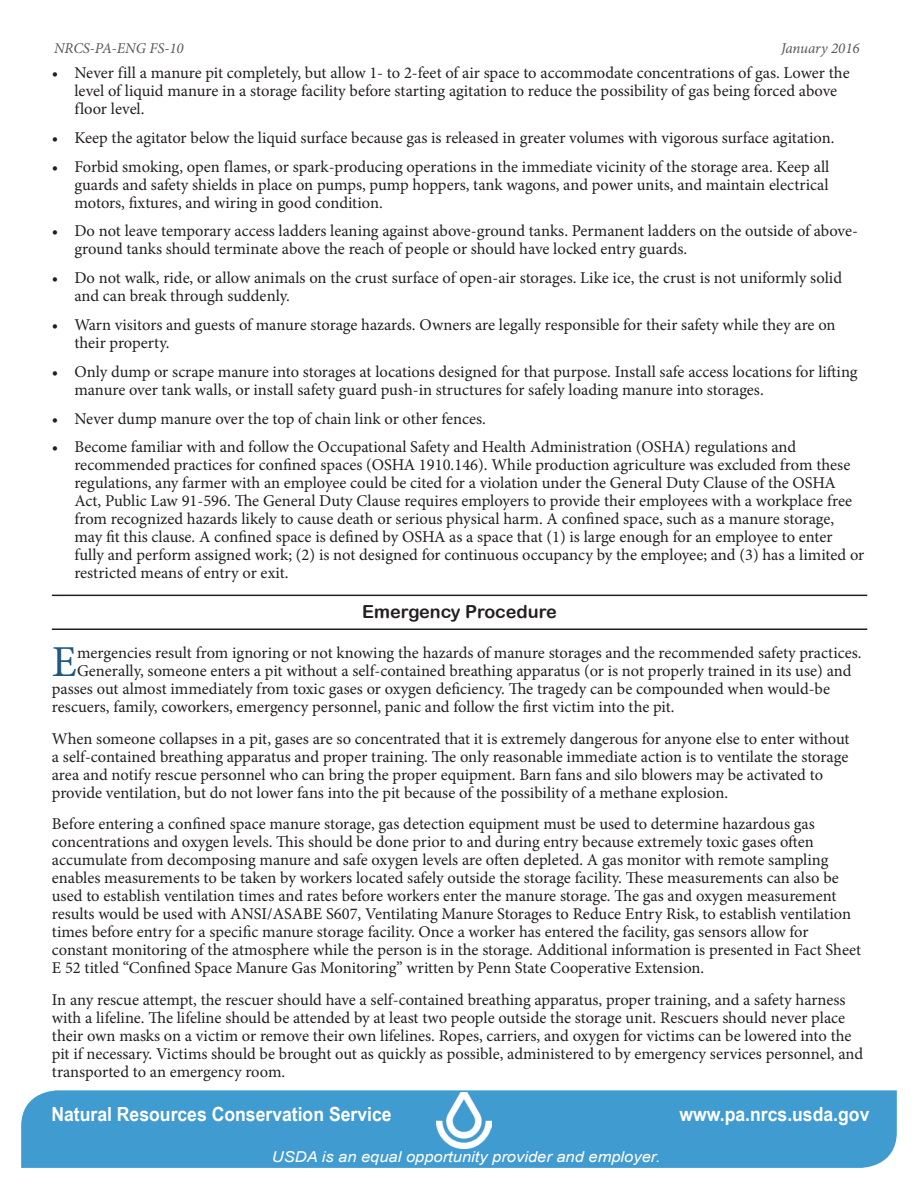
<style>
.page{position:relative;width:918px;height:1188px;background:#fff}
.page>*{position:absolute;margin:0;border:0;box-sizing:border-box;transform-origin:0 0}
.Body_text{font:44.25px "Minion Pro";color:#205882}
.t1{font:700 19.5px "Arial Narrow";color:#fff;scale:1.1 1}
.Subhead_1{font:18px "Arial Rounded MT Bold";color:#231f20}
.Body_text-2{font:16.5px/18px "Minion Pro";color:#231f20}
.t2{font:italic 15px "Arial";color:#fff;scale:1.1 1}
.t3{font:italic 15px "Minion Pro";color:#57585a}
</style>
<div class="page">
<hr style="left:52px;top:595px;width:815px;height:1px;background:#231f20">
<hr style="left:52px;top:628px;width:815px;height:2px;background:#231f20">
<div style="left:21px;top:1090px;width:876px;height:78px;background:#409bd1"></div>
<img style="left:437px;top:1092px;width:54px;height:56px">
<p class="t3" style="left:54px;top:38px;width:131px">NRCS-PA-ENG FS-10</p>
<p class="t3" style="left:781px;top:38px;width:80px">January 2016</p>
<p class="Body_text-2" style="left:74px;top:64px;width:777px;text-indent:-22px">• Never fill a manure pit completely, but allow 1- to 2-feet of air space to accommodate concentrations of gas. Lower the level of liquid manure in a storage facility before starting agitation to reduce the possibility of gas being forced above floor level.</p>
<p class="Body_text-2" style="left:52px;top:129px;width:784px">• Keep the agitator below the liquid surface because gas is released in greater volumes with vigorous surface agitation.</p>
<p class="Body_text-2" style="left:74px;top:157px;width:757px;text-align:justify;text-indent:-22px">• Forbid smoking, open flames, or spark-producing operations in the immediate vicinity of the storage area. Keep all guards and safety shields in place on pumps, pump hoppers, tank wagons, and power units, and maintain electrical motors, fixtures, and wiring in good condition.</p>
<p class="Body_text-2" style="left:74px;top:222px;width:785px;text-indent:-22px">• Do not leave temporary access ladders leaning against above-ground tanks. Permanent ladders on the outside of above&shy;ground tanks should terminate above the reach of people or should have locked entry guards.</p>
<p class="Body_text-2" style="left:74px;top:269px;width:769px;text-indent:-22px">• Do not walk, ride, or allow animals on the crust surface of open-air storages. Like ice, the crust is not uniformly solid and can break through suddenly.</p>
<p class="Body_text-2" style="left:74px;top:316px;width:763px;text-indent:-22px">• Warn visitors and guests of manure storage hazards. Owners are legally responsible for their safety while they are on their property.</p>
<p class="Body_text-2" style="left:74px;top:363px;width:785px;text-indent:-22px">• Only dump or scrape manure into storages at locations designed for that purpose. Install safe access locations for lifting manure over tank walls, or install safety guard push-in structures for safely loading manure into storages.</p>
<p class="Body_text-2" style="left:52px;top:409px;width:436px">• Never dump manure over the top of chain link or other fences.</p>
<p class="Body_text-2" style="left:74px;top:438px;width:791px;text-indent:-22px">• Become familiar with and follow the Occupational Safety and Health Administration (OSHA) regulations and recommended practices for confined spaces (OSHA 1910.146). While production agriculture was excluded from these regulations, any farmer with an employee could be cited for a violation under the General Duty Clause of the OSHA Act, Public Law 91-596. The General Duty Clause requires employers to provide their employees with a workplace free from recognized hazards likely to cause death or serious physical harm. A confined space, such as a manure storage, may fit this clause. A confined space is defined by OSHA as a space that (1) is large enough for an employee to enter fully and perform assigned work; (2) is not designed for continuous occupancy by the employee; and (3) has a limited or restricted means of entry or exit.</p>
<p class="Subhead_1" style="left:362px;top:601px;width:196px">Emergency Procedure</p>
<p class="Body_text" style="left:52px;top:632px;width:27px">E</p>
<p class="Body_text-2" style="left:77px;top:644px;width:786px">mergencies result from ignoring or not knowing the hazards of manure storages and the recommended safety practices.</p>
<p class="Body_text-2" style="left:77px;top:662px;width:776px">Generally, someone enters a pit without a self-contained breathing apparatus (or is not properly trained in its use) and</p>
<p class="Body_text-2" style="left:52px;top:680px;width:780px">passes out almost immediately from toxic gases or oxygen deficiency. The tragedy can be compounded when would-be</p>
<p class="Body_text-2" style="left:52px;top:698px;width:624px">rescuers, family, coworkers, emergency personnel, panic and follow the first victim into the pit.</p>
<p class="Body_text-2" style="left:52px;top:730px;width:799px">When someone collapses in a pit, gases are so concentrated that it is extremely dangerous for anyone else to enter without a self-contained breathing apparatus and proper training. The only reasonable immediate action is to ventilate the storage area and notify rescue personnel who can bring the proper equipment. Barn fans and silo blowers may be activated to provide ventilation, but do not lower fans into the pit because of the possibility of a methane explosion.</p>
<p class="Body_text-2" style="left:52px;top:815px;width:811px">Before entering a confined space manure storage, gas detection equipment must be used to determine hazardous gas concentrations and oxygen levels. This should be done prior to and during entry because extremely toxic gases often accumulate from decomposing manure and safe oxygen levels are often depleted. A gas monitor with remote sampling enables measurements to be taken by workers located safely outside the storage facility. These measurements can also be used to establish ventilation times and rates before workers enter the manure storage. The gas and oxygen measurement results would be used with ANSI/ASABE S607, Ventilating Manure Storages to Reduce Entry Risk, to establish ventilation times before entry for a specific manure storage facility. Once a worker has entered the facility, gas sensors allow for constant monitoring of the atmosphere while the person is in the storage. Additional information is presented in Fact Sheet E 52 titled “Confined Space Manure Gas Monitoring” written by Penn State Cooperative Extension.</p>
<p class="Body_text-2" style="left:52px;top:991px;width:813px">In any rescue attempt, the rescuer should have a self-contained breathing apparatus, proper training, and a safety harness with a lifeline. The lifeline should be attended by at least two people outside the storage unit. Rescuers should never place their own masks on a victim or remove their own lifelines. Ropes, carriers, and oxygen for victims can be lowered into the pit if necessary. Victims should be brought out as quickly as possible, administered to by emergency services personnel, and transported to an emergency room.</p>
<p class="t1" style="left:51px;top:1099px;width:311px">Natural Resources Conservation Service</p>
<p class="t1" style="left:679px;top:1099px;width:174px">www.pa.nrcs.usda.gov</p>
<p class="t2" style="left:272px;top:1147px;width:355px">USDA is an equal opportunity provider and employer.</p>
</div>
